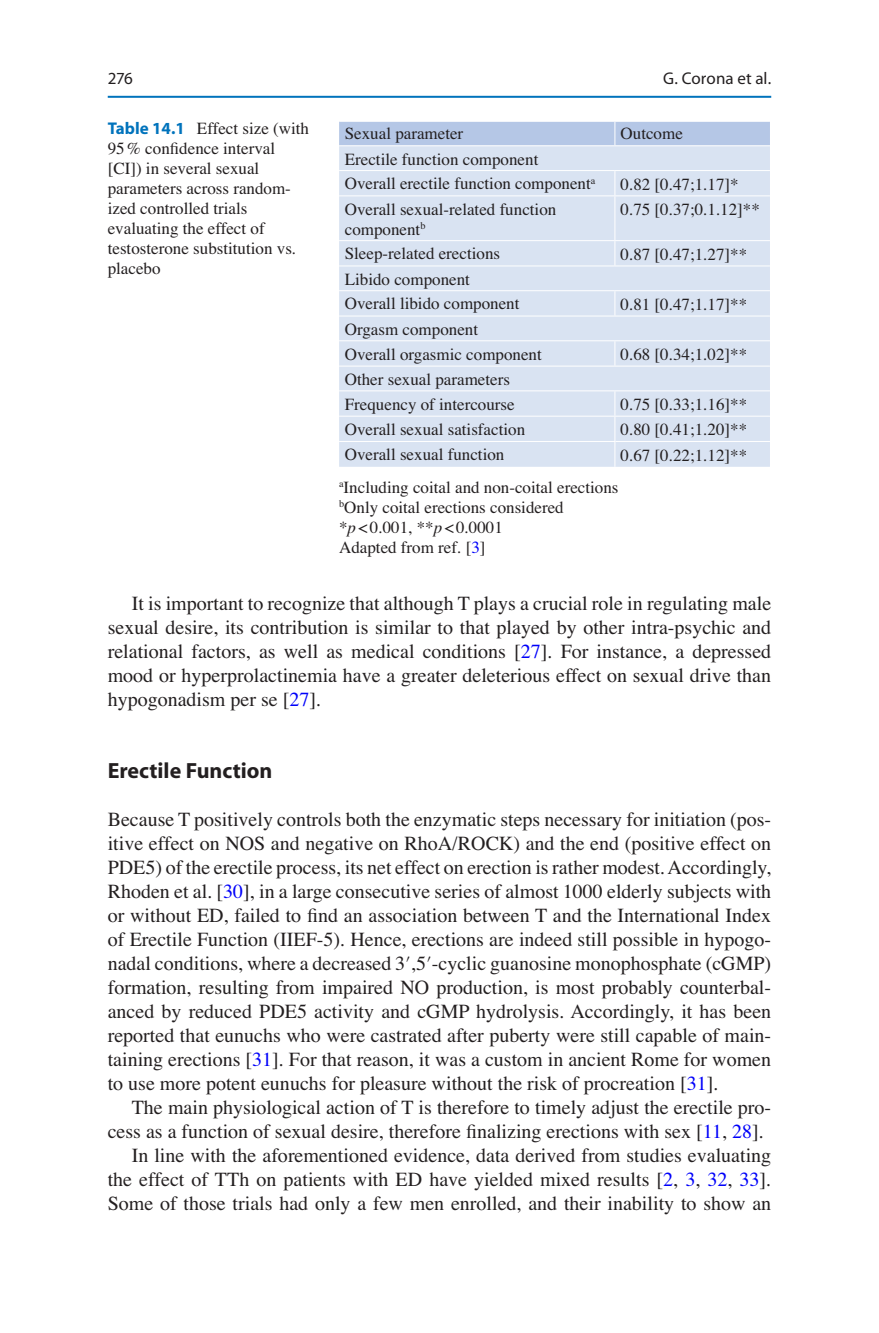
<style>
.page{position:relative;width:879px;height:1333px;background:#fff}
.page>*{position:absolute;margin:0;border:0;box-sizing:border-box;transform-origin:0 0}
.t1{font:700 22px "Wbfggs Myriad";color:#231f20}
.t2{font:20px/24px "Tmclgv Times";color:#231f20;text-align:justify}
.t3{font:17px/20px "Tmclgv Times";color:#231f20}
.t4{font:17px "Rrqxtk Myriad";letter-spacing:.005em;color:#231f20}
.t5{font:17px "Sslgfg Myriad";color:#231f20}
.s1{font-family:"Wbfggs Myriad";font-weight:700;color:#0073bc}
.s2{font-family:"Phxnwv Times";font-style:italic}
.s3{color:#0000fa}
.s4{font-family:"Smdkwf STIX General"}
</style>
<div class="page">
<div style="left:339px;top:146px;width:431px;height:321px;background:#d9e3f2"></div>
<svg style="left:339px;top:121px;width:431px;height:25px;background:#b9cae7"></svg>
<hr style="left:615px;top:145px;width:155px;height:1px;background:#fff">
<hr style="left:339px;top:170px;width:276px;height:1px;background:#fff">
<hr style="left:615px;top:170px;width:155px;height:1px;background:#fff">
<svg style="left:614px;top:171px;width:1px;height:24px"></svg>
<hr style="left:339px;top:195px;width:276px;height:1px;background:#fff">
<hr style="left:615px;top:195px;width:155px;height:1px;background:#fff">
<hr style="left:614px;top:196px;width:1px;height:44px;background:#fff">
<hr style="left:339px;top:240px;width:276px;height:1px;background:#fff">
<hr style="left:615px;top:240px;width:155px;height:1px;background:#fff">
<svg style="left:614px;top:241px;width:1px;height:24px"></svg>
<hr style="left:615px;top:265px;width:155px;height:1px;background:#fff">
<hr style="left:339px;top:265px;width:276px;height:1px;background:#fff">
<hr style="left:339px;top:290px;width:276px;height:1px;background:#fff">
<hr style="left:615px;top:290px;width:155px;height:1px;background:#fff">
<svg style="left:614px;top:291px;width:1px;height:24px"></svg>
<hr style="left:615px;top:315px;width:155px;height:1px;background:#fff">
<hr style="left:339px;top:315px;width:276px;height:1px;background:#fff">
<hr style="left:339px;top:340px;width:276px;height:1px;background:#fff">
<hr style="left:615px;top:340px;width:155px;height:1px;background:#fff">
<svg style="left:614px;top:341px;width:1px;height:24px"></svg>
<hr style="left:615px;top:365px;width:155px;height:1px;background:#fff">
<hr style="left:339px;top:365px;width:276px;height:1px;background:#fff">
<hr style="left:339px;top:390px;width:276px;height:1px;background:#fff">
<hr style="left:615px;top:390px;width:155px;height:1px;background:#fff">
<hr style="left:339px;top:415px;width:276px;height:1px;background:#fff">
<hr style="left:615px;top:415px;width:155px;height:1px;background:#fff">
<hr style="left:615px;top:441px;width:155px;height:1px;background:#fff">
<hr style="left:339px;top:441px;width:276px;height:1px;background:#fff">
<svg style="left:614px;top:391px;width:1px;height:76px"></svg>
<hr style="left:108px;top:96px;width:663px;height:2px;background:#0073bc">
<p class="t5" style="left:108px;top:70px;width:27px">276</p>
<p class="t4" style="left:663px;top:70px;width:109px">G. Corona et al.</p>
<p class="t3" style="left:108px;top:119px;width:203px"><span class="s1">Table 14.1</span> Effect size (with<br>95% confidence interval [CI]) in several sexual parameters across random&shy;ized controlled trials evaluating the effect of testosterone substitution vs. placebo</p>
<p class="t3" style="left:345px;top:125px;width:120px">Sexual parameter</p>
<p class="t3" style="left:620px;top:125px;width:64px">Outcome</p>
<p class="t3" style="left:345px;top:148px;width:252px;line-height:24.8px">Erectile function component<br>Overall erectile function component<sup>a</sup></p>
<p class="t3" style="left:620px;top:176px;width:120px">0.82 [0.47;1.17]*</p>
<p class="t3" style="left:345px;top:200px;width:213px">Overall sexual-related function component<sup>b</sup></p>
<p class="t3" style="left:620px;top:201px;width:141px">0.75 [0.37;0.1.12]**</p>
<p class="t3" style="left:345px;top:245px;width:157px">Sleep-related erections</p>
<p class="t3" style="left:620px;top:246px;width:128px">0.87 [0.47;1.27]**</p>
<p class="t3" style="left:345px;top:268px;width:176px;line-height:24.8px">Libido component<br>Overall libido component</p>
<p class="t3" style="left:620px;top:296px;width:128px">0.81 [0.47;1.17]**</p>
<p class="t3" style="left:345px;top:318px;width:199px;line-height:24.8px">Orgasm component<br>Overall orgasmic component</p>
<p class="t3" style="left:345px;top:368px;width:171px;line-height:24.8px">Other sexual parameters<br>Frequency of intercourse</p>
<p class="t3" style="left:620px;top:346px;width:128px">0.68 [0.34;1.02]**</p>
<p class="t3" style="left:620px;top:396px;width:128px">0.75 [0.33;1.16]**</p>
<p class="t3" style="left:345px;top:420px;width:182px">Overall sexual satisfaction</p>
<p class="t3" style="left:620px;top:421px;width:128px">0.80 [0.41;1.20]**</p>
<p class="t3" style="left:345px;top:446px;width:161px">Overall sexual function</p>
<p class="t3" style="left:620px;top:446px;width:128px">0.67 [0.22;1.12]**</p>
<p class="t3" style="left:339px;top:478px;width:281px"><sup>a</sup>Including coital and non-coital erections <sup>b</sup>Only coital erections considered *<span class="s2">p</span>&lt;0.001, **<span class="s2">p</span>&lt;0.0001<br>Adapted from ref. [<span class="s3">3</span>]</p>
<p class="t2" style="left:108px;top:593px;width:665px;text-indent:24px">It is important to recognize that although T plays a crucial role in regulating male sexual desire, its contribution is similar to that played by other intra-psychic and relational factors, as well as medical conditions [<span class="s3">27</span>]. For instance, a depressed mood or hyperprolactinemia have a greater deleterious effect on sexual drive than hypogonadism per se [<span class="s3">27</span>].</p>
<p class="t1" style="left:108px;top:759px;width:166px">Erectile Function</p>
<p class="t2" style="left:108px;top:809px;width:665px">Because T positively controls both the enzymatic steps necessary for initiation (pos&shy;itive effect on NOS and negative on RhoA/ROCK) and the end (positive effect on PDE5) of the erectile process, its net effect on erection is rather modest. Accordingly, Rhoden et al. [<span class="s3">30</span>], in a large consecutive series of almost 1000 elderly subjects with or without ED, failed to find an association between T and the International Index of Erectile Function (IIEF-5). Hence, erections are indeed still possible in hypogo&shy;nadal conditions, where a decreased 3<span class="s4">′</span>,5<span class="s4">′</span>-cyclic guanosine monophosphate (cGMP) formation, resulting from impaired NO production, is most probably counterbal&shy;anced by reduced PDE5 activity and cGMP hydrolysis. Accordingly, it has been reported that eunuchs who were castrated after puberty were still capable of main&shy;taining erections [<span class="s3">31</span>]. For that reason, it was a custom in ancient Rome for women to use more potent eunuchs for pleasure without the risk of procreation [<span class="s3">31</span>].</p>
<p class="t2" style="left:132px;top:1097px;width:641px">The main physiological action of T is therefore to timely adjust the erectile pro-</p>
<p class="t2" style="left:108px;top:1121px;width:657px">cess as a function of sexual desire, therefore finalizing erections with sex [<span class="s3">11</span>, <span class="s3">28</span>].</p>
<p class="t2" style="left:132px;top:1145px;width:641px">In line with the aforementioned evidence, data derived from studies evaluating</p>
<p class="t2" style="left:108px;top:1169px;width:665px">the effect of TTh on patients with ED have yielded mixed results [<span class="s3">2</span>, <span class="s3">3</span>, <span class="s3">32</span>, <span class="s3">33</span>].</p>
<p class="t2" style="left:108px;top:1193px;width:665px">Some of those trials had only a few men enrolled, and their inability to show an</p>
</div>
